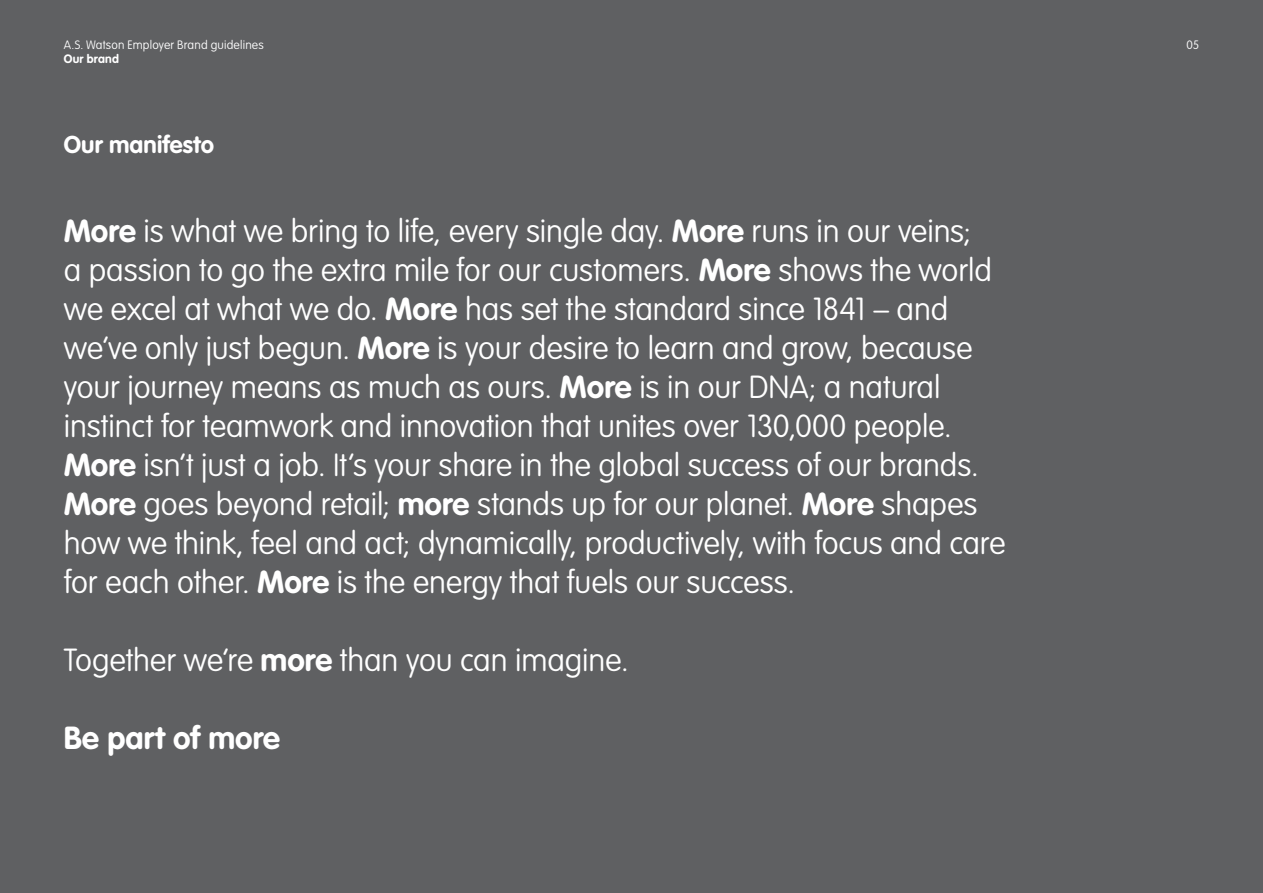
<style>
.page{position:relative;width:1263px;height:893px;background:#5f6062}
.page>*{position:absolute;margin:0;border:0;box-sizing:border-box;transform-origin:0 0}
.t1{font:100 31.5px/39px "VAG Rounded";letter-spacing:-.005em;color:#fff}
.t2{font:700 31.5px "VAG Rounded";color:#fff}
.t3{font:700 24px "VAG Rounded";letter-spacing:.005em;color:#fff}
.t4{font:100 12px "VAG Rounded";letter-spacing:.015em;color:#fff}
.t5{font:700 12px "VAG Rounded";letter-spacing:.02em;color:#fff}
.s1{font-weight:700}
</style>
<div class="page">
<p class="t4" style="left:64px;top:38px;width:201px">A.S. Watson Employer Brand guidelines</p>
<p class="t4" style="left:1186px;top:38px;width:14px">05</p>
<p class="t5" style="left:64px;top:51px;width:57px">Our brand</p>
<p class="t3" style="left:64px;top:130px;width:152px">Our manifesto</p>
<p class="t1" style="left:64px;top:211px;width:943px"><span class="s1">More</span> is what we bring to life, every single day. <span class="s1">More</span> runs in our veins;<br>a passion to go the extra mile for our customers. <span class="s1">More</span> shows the world we excel at what we do. <span class="s1">More</span> has set the standard since 1841 – and we’ve only just begun. <span class="s1">More</span> is your desire to learn and grow, because your journey means as much as ours. <span class="s1">More</span> is in our DNA; a natural instinct for teamwork and innovation that unites over 130,000 people.<br><span class="s1">More</span> isn’t just a job. It’s your share in the global success of our brands.<br><span class="s1">More</span> goes beyond retail; <span class="s1">more</span> stands up for our planet. <span class="s1">More</span> shapes how we think, feel and act; dynamically, productively, with focus and care for each other. <span class="s1">More</span> is the energy that fuels our success.</p>
<p class="t1" style="left:64px;top:640px;width:566px">Together we’re <span class="s1">more</span> than you can imagine.</p>
<p class="t2" style="left:64px;top:719px;width:218px">Be part of more</p>
</div>
